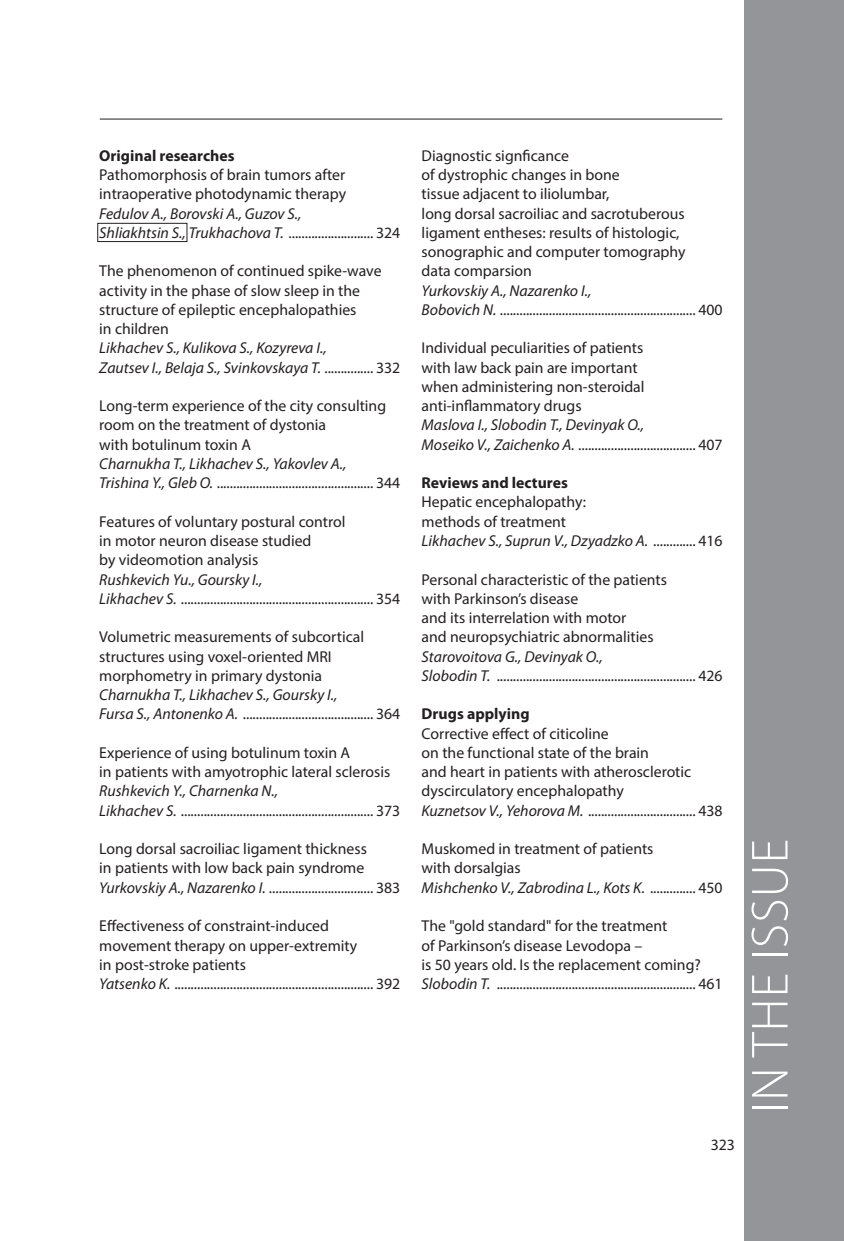
<style>
.page{position:relative;width:844px;height:1241px;background:#fff}
.page>*{position:absolute;margin:0;border:0;box-sizing:border-box;transform-origin:0 0}
.t1{font:300 52.5px "Myriad Pro";letter-spacing:.02em;color:#fff}
.Заголовок_английский{font:15.75px/19.2px "Myriad Pro";color:#231f20}
.Английские_авторы_в{font:15.75px/19.2px "Myriad Pro";color:#231f20}
.Английские_авторы_в-2{font:italic 15.75px/19.2px "Myriad Pro";color:#231f20}
.Заголовок_английский-2{font:700 15.75px "Myriad Pro";color:#231f20}
.s1{font-style:normal}
.s2{font-style:italic}
</style>
<div class="page">
<hr style="left:100px;top:119px;width:622px;height:1px;background:#231f20">
<div style="left:744px;top:0;width:99px;height:1240px;background:#939598"></div>
<div style="left:97px;top:223px;width:90px;height:19px;border:1px solid #231f20"></div>
<p class="Заголовок_английский-2" style="left:99px;top:145px;width:137px">Original researches</p>
<p class="Заголовок_английский" style="left:99px;top:165px;width:248px">Pathomorphosis of brain tumors after intraoperative photodynamic therapy</p>
<p class="Английские_авторы_в-2" style="left:99px;top:203px;width:302px">Fedulov A., Borovski A., Guzov S.,<br>Shliakhtsin S., Trukhachova T. <span class="s1">.......................... 324</span></p>
<p class="Заголовок_английский" style="left:99px;top:261px;width:284px">The phenomenon of continued spike-wave activity in the phase of slow sleep in the structure of epileptic encephalopathies<br>in children</p>
<p class="Английские_авторы_в-2" style="left:99px;top:338px;width:302px">Likhachev S., Kulikova S., Kozyreva I.,<br>Zautsev I., Belaja S., Svinkovskaya T. <span class="s1">............... 332</span></p>
<p class="Заголовок_английский" style="left:99px;top:396px;width:288px">Long-term experience of the сity consulting room on the treatment of dystonia<br>with botulinum toxin A</p>
<p class="Английские_авторы_в-2" style="left:99px;top:453px;width:302px">Charnukha Т., Likhachev S., Yakovlev A.,<br>Trishina Y., Gleb O. <span class="s1">................................................ 344</span></p>
<p class="Заголовок_английский" style="left:99px;top:511px;width:248px">Features of voluntary postural control in motor neuron disease studied<br>by videomotion analysis</p>
<p class="Английские_авторы_в" style="left:99px;top:569px;width:302px"><span class="s2">Rushkevich Yu., Goursky I.,<br>Likhachev S.</span> ........................................................... 354</p>
<p class="Заголовок_английский" style="left:99px;top:627px;width:266px">Volumetric measurements of subcortical structures using voxel-oriented MRI morphometry in primary dystonia</p>
<p class="Английские_авторы_в-2" style="left:99px;top:684px;width:302px">Charnukha Т., Likhachev S., Goursky I.,<br>Fursa S., Antonenko A. <span class="s1">........................................ 364</span></p>
<p class="Заголовок_английский" style="left:99px;top:742px;width:292px">Experience of using botulinum toxin A<br>in patients with amyotrophic lateral sclerosis</p>
<p class="Английские_авторы_в" style="left:99px;top:781px;width:302px"><span class="s2">Rushkevich Y., Charnenka N.,<br>Likhachev S.</span> ........................................................... 373</p>
<p class="Заголовок_английский" style="left:99px;top:838px;width:269px">Long dorsal sacroiliac ligament thickness in patients with low back pain syndrome</p>
<p class="Английские_авторы_в" style="left:99px;top:877px;width:302px"><span class="s2">Yurkovskiy А., Nazarenko I.</span> ................................ 383</p>
<p class="Заголовок_английский" style="left:99px;top:915px;width:259px">Effectiveness of constraint-induced movement therapy on upper-extremity in post-stroke patients</p>
<p class="Английские_авторы_в" style="left:99px;top:973px;width:302px"><span class="s2">Yatsenko K.</span> ............................................................. 392</p>
<p class="Заголовок_английский" style="left:421px;top:145px;width:265px">Diagnostic signficance<br>of dystrophic changes in bone<br>tissue adjacent to iliolumbar,<br>long dorsal sacroiliac and sacrotuberous ligament entheses: results of histologic, sonographic and computer tomography data comparsion</p>
<p class="Английские_авторы_в" style="left:421px;top:280px;width:302px"><span class="s2">Yurkovskiy A., Nazarenko I.,<br>Bobovich N.</span> ............................................................ 400</p>
<p class="Заголовок_английский" style="left:421px;top:338px;width:224px">Individual peculiarities of patients with law back pain are important when administering non-steroidal anti-inflammatory drugs</p>
<p class="Английские_авторы_в-2" style="left:421px;top:415px;width:302px">Maslova I., Slobodin T., Devinyak O.,<br>Moseiko V., Zaichenko A. <span class="s1">.................................... 407</span></p>
<p class="Заголовок_английский-2" style="left:421px;top:472px;width:148px">Reviews and lectures</p>
<p class="Заголовок_английский" style="left:421px;top:492px;width:166px">Hepatic encephalopathy: methods of treatment</p>
<p class="Английские_авторы_в-2" style="left:421px;top:530px;width:302px">Likhachev S., Suprun V., Dzyadzko A. <span class="s1">............. 416</span></p>
<p class="Заголовок_английский" style="left:421px;top:569px;width:247px">Personal characteristic of the patients with Parkinson’s disease<br>and its interrelation with motor<br>and neuropsychiatric abnormalities</p>
<p class="Английские_авторы_в" style="left:421px;top:646px;width:302px"><span class="s2">Starovoitova G., Devinyak O.,<br>Slobodin T.</span> ............................................................. 426</p>
<p class="Заголовок_английский-2" style="left:421px;top:703px;width:109px">Drugs applying</p>
<p class="Заголовок_английский" style="left:421px;top:723px;width:271px">Corrective effect of citicoline<br>on the functional state of the brain<br>and heart in patients with atherosclerotic dyscirculatory encephalopathy</p>
<p class="Английские_авторы_в" style="left:421px;top:800px;width:302px"><span class="s2">Kuznetsov V., Yehorova M.</span> ................................. 438</p>
<p class="Заголовок_английский" style="left:421px;top:838px;width:233px">Muskomed in treatment of patients with dorsalgias</p>
<p class="Английские_авторы_в-2" style="left:421px;top:877px;width:302px">Mishchenko V., Zabrodina L., Kots K. <span class="s1">.............. 450</span></p>
<p class="Заголовок_английский" style="left:421px;top:915px;width:281px">The "gold standard" for the treatment<br>of Parkinson’s disease Levodopa –<br>is 50 years old. Is the replacement coming?</p>
<p class="Английские_авторы_в" style="left:421px;top:973px;width:302px"><span class="s2">Slobodin T.</span> ............................................................. 461</p>
<p class="Заголовок_английский" style="left:710px;top:1134px;width:26px">323</p>
<p class="t1" style="left:738px;top:1112px;width:275px;rotate:-90deg">IN THE ISSUE</p>
</div>
